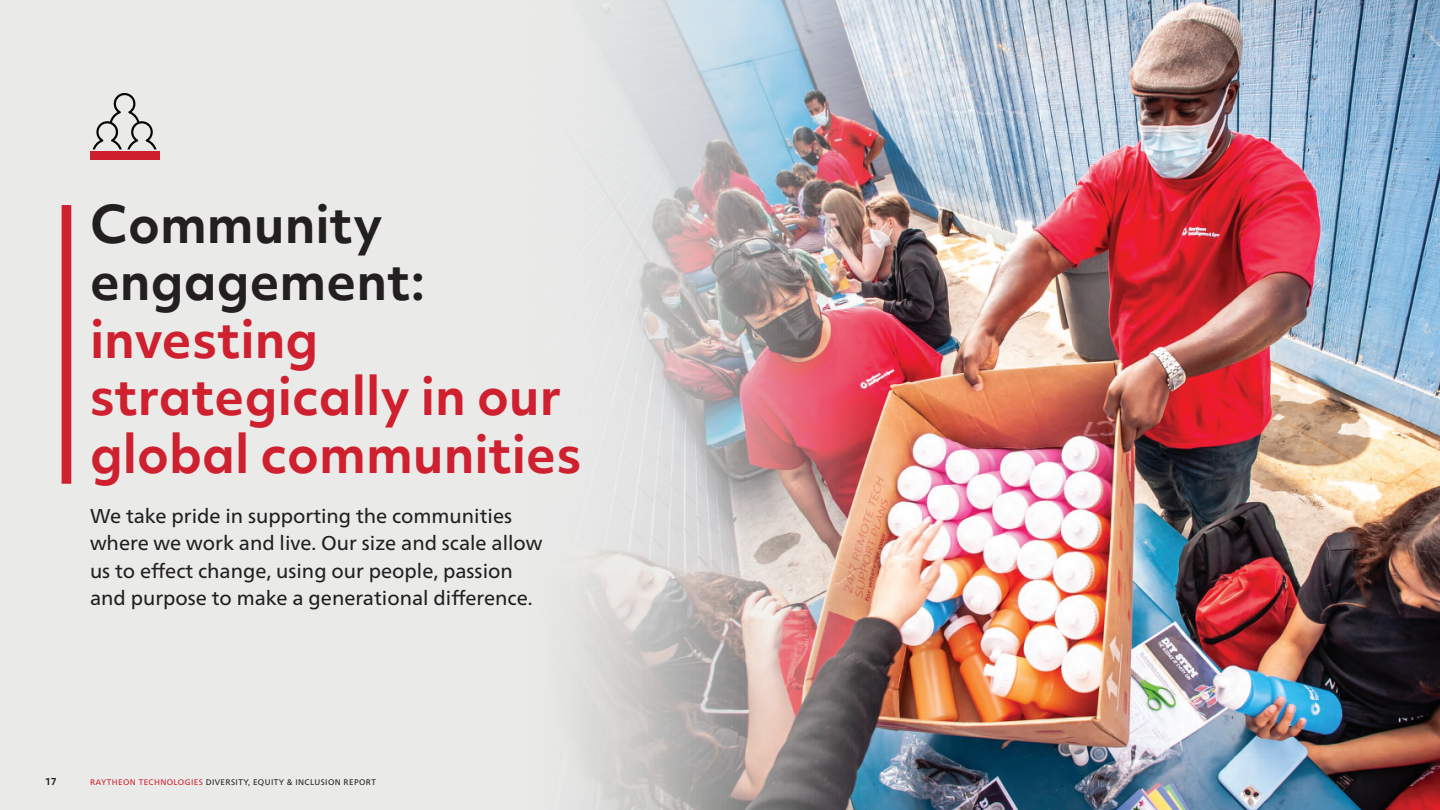
<style>
.page{position:relative;width:1440px;height:810px;background:#eaebe9}
.page>*{position:absolute;margin:0;border:0;box-sizing:border-box;transform-origin:0 0}
.t1{font:700 50px/57.5px "Objektiv Mk 2";color:#cf202f}
.t2{font:700 50px/57.5px "Objektiv Mk 2";color:#231f20}
.t3{font:20px/27.5px "Neue Frutiger World";color:#231f20}
.t4{font:700 9.38px "Objektiv Mk 2";color:#231f20}
.t5{font:8.12px "Neue Frutiger World";letter-spacing:.05em;color:#231f20}
.s1{color:#cf202f}
</style>
<div class="page">
<img style="left:574px;top:0;width:866px;height:810px">
<div style="left:62px;top:205px;width:9px;height:279px;background:#cf202f"></div>
<div style="left:90px;top:152px;width:69px;height:8px;background:#cf202f"></div>
<svg style="left:93px;top:93px;width:64px;height:56px"></svg>
<h1 class="t2" style="left:90px;top:194px;width:337px">Community engagement:</h1>
<h1 class="t1" style="left:90px;top:309px;width:493px">investing strategically in our global communities</h1>
<p class="t3" style="left:90px;top:503px;width:454px">We take pride in supporting the communities where we work and live. Our size and scale allow us to effect change, using our people, passion and purpose to make a generational difference.</p>
<p class="t4" style="left:45px;top:775px;width:13px">17</p>
<p class="t5" style="left:90px;top:776px;width:287px"><span class="s1">RAYTHEON TECHNOLOGIES</span> DIVERSITY, EQUITY &amp; INCLUSION REPORT</p>
</div>
